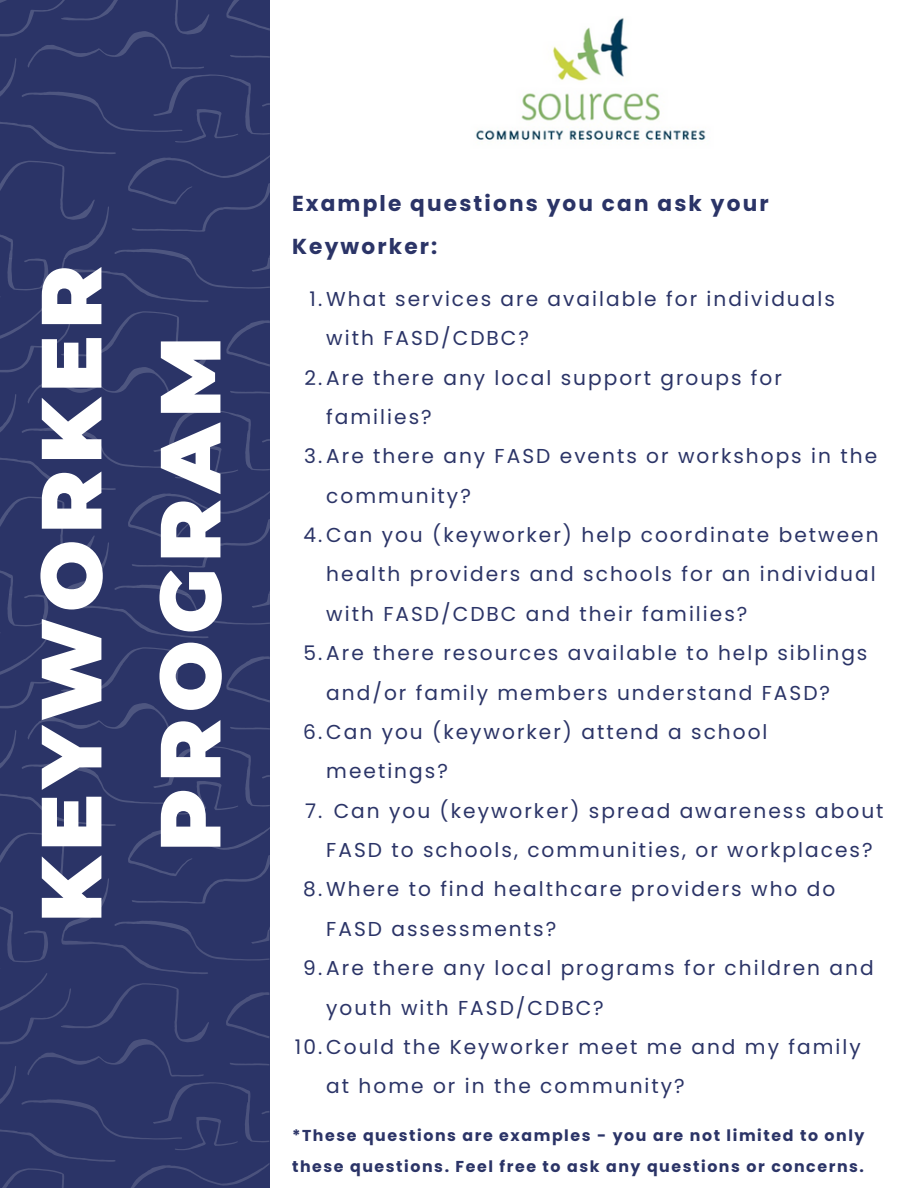
<style>
.page{position:relative;width:918px;height:1188px;background:#fff}
.page>*{position:absolute;margin:0;border:0;box-sizing:border-box;transform-origin:0 0}
.t1{font:900 85.2px/118.9px "Montserrat";letter-spacing:.075em;color:#fff;text-align:center}
.t2{font:700 21.6px/42.8px "Poppins";letter-spacing:.1em;color:#2b3467}
.t3{font:20.1px/39.3px "Poppins";letter-spacing:.1em;color:#2b3467}
.t4{font:700 15.75px/31.2px "Poppins";letter-spacing:.1em;color:#2b3467}
</style>
<div class="page">
<svg style="left:0;top:0;width:270px;height:1188px;background:#2d3668"></svg>
<img style="left:476px;top:18px;width:230px;height:122px">
<p class="t1" style="left:11px;top:923px;width:659px;rotate:-90deg">KEYWORKER<br>PROGRAM</p>
<p class="t2" style="left:292px;top:182px;width:478px">Example questions you can ask your<br>Keyworker:</p>
<p class="t3" style="left:326px;top:279px;width:510px;text-indent:-17px">1.What services are available for individuals with FASD/CDBC?</p>
<h1 class="t3" style="left:326px;top:358px;width:457px;text-indent:-22px">2.Are there any local support groups for families?</h1>
<p class="t3" style="left:326px;top:437px;width:552px;text-indent:-22px">3.Are there any FASD events or workshops in the community?</p>
<p class="t3" style="left:326px;top:515px;width:554px;text-indent:-23px">4.Can you (keyworker) help coordinate between health providers and schools for an individual with FASD/CDBC and their families?</p>
<p class="t3" style="left:326px;top:634px;width:543px;text-indent:-23px">5.Are there resources available to help siblings and/or family members understand FASD?</p>
<p class="t3" style="left:326px;top:712px;width:443px;text-indent:-23px">6.Can you (keyworker) attend a school meetings?</p>
<h2 class="t3" style="left:326px;top:791px;width:559px;text-align:center">Can you (keyworker) spread awareness about<br>FASD to schools, communities, or workplaces?</h2>
<p class="t3" style="left:305px;top:791px;width:19px">7.</p>
<p class="t3" style="left:326px;top:870px;width:511px;text-indent:-23px">8.Where to find healthcare providers who do<br>FASD assessments?</p>
<p class="t3" style="left:326px;top:949px;width:549px;text-indent:-23px">9.Are there any local programs for children and youth with FASD/CDBC?</p>
<p class="t3" style="left:326px;top:1027px;width:536px;text-indent:-31px">10.Could the Keyworker meet me and my family at home or in the community?</p>
<p class="t4" style="left:292px;top:1120px;width:574px">*These questions are examples - you are not limited to only these questions. Feel free to ask any questions or concerns.</p>
</div>
